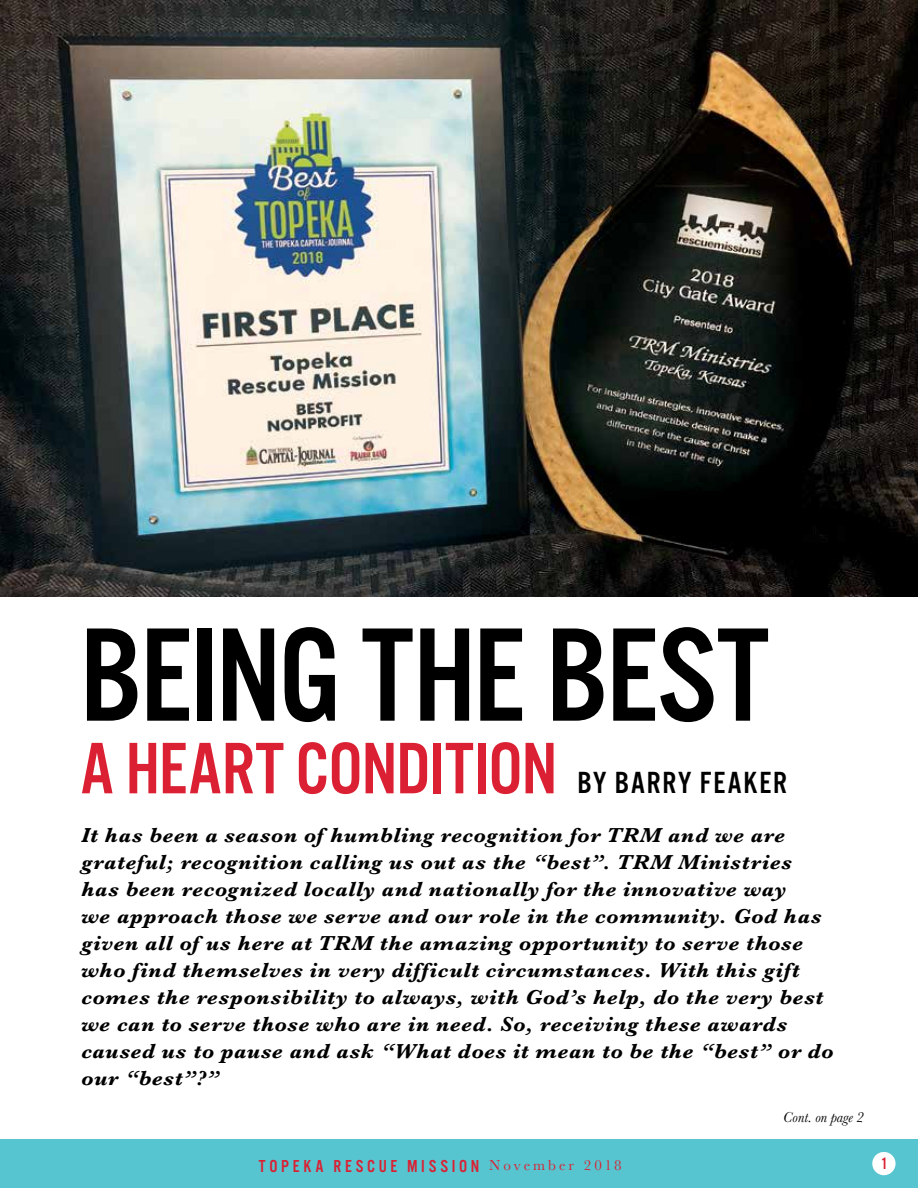
<style>
.page{position:relative;width:918px;height:1188px;background:#fff}
.page>*{position:absolute;margin:0;border:0;box-sizing:border-box;transform-origin:0 0}
.t1{font:138.3px "Alternate Got No 3 D";letter-spacing:-.02em;color:#000}
.t2{font:75.6px "Alternate Got No 3 D";letter-spacing:-.01em;color:#da2032}
.t3{font:31.8px "Alternate Got No 3 D";letter-spacing:.055em;color:#000}
.t4{font:italic 700 21px/27px "Baskerville";letter-spacing:.025em;color:#000;scale:1.05 1}
.t5{font:18px "Alternate Got No 3 D";letter-spacing:.21em;color:#da2032}
.t6{font:17.25px "Alternate Got No 3 D";color:#da2032}
.t7{font:italic 15px "Baskerville";color:#000}
.s1{font-family:"Baskerville";font-size:15px}
</style>
<div class="page">
<img style="left:0;top:0;width:918px;height:597px">
<div style="left:0;top:1140px;width:918px;height:48px;background:#56c5d0"></div>
<div style="left:872px;top:1152px;width:24px;height:23px;background:#fff;border-radius:50%"></div>
<h1 class="t1" style="left:80px;top:604px;width:690px">BEING THE BEST</h1>
<h2 class="t2" style="left:80px;top:729px;width:479px">A HEART CONDITION</h2>
<h3 class="t3" style="left:577px;top:766px;width:211px">BY BARRY FEAKER</h3>
<p class="t4" style="left:81px;top:822px;width:718px">It has been a season of humbling recognition for TRM and we are grateful; recognition calling us out as the “best”. TRM Ministries has been recognized locally and nationally for the innovative way<br>we approach those we serve and our role in the community. God has given all of us here at TRM the amazing opportunity to serve those who find themselves in very difficult circumstances. With this gift comes the responsibility to always, with God’s help, do the very best we can to serve those who are in need. So, receiving these awards caused us to pause and ask “What does it mean to be the “best” or do our “best”?”</p>
<p class="t7" style="left:783px;top:1107px;width:82px">Cont. on page 2</p>
<p class="t5" style="left:259px;top:1157px;width:364px">TOPEKA RESCUE MISSION <span class="s1">November 2018</span></p>
<p class="t6" style="left:881px;top:1155px;width:9px">1</p>
</div>
